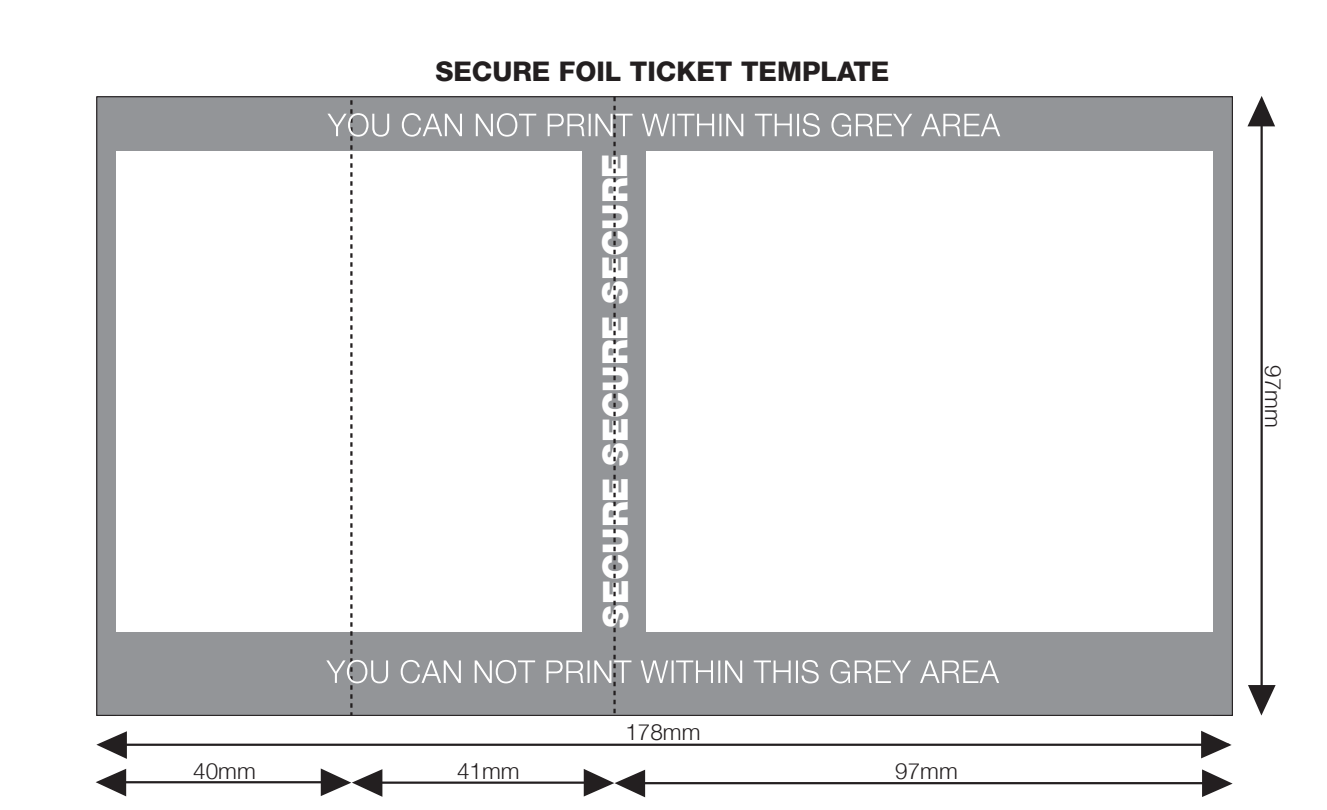
<style>
.page{position:relative;width:1327px;height:810px;background:#fff}
.page>*{position:absolute;margin:0;border:0;box-sizing:border-box;transform-origin:0 0}
.t1{font:900 34.65px "Helvetica Neue";color:#fff}
.t2{font:800 27px "Helvetica Neue";color:#231f20}
.t3{font:300 22.5px "Helvetica Neue";color:#231f20}
</style>
<div class="page">
<div style="left:582px;top:146px;width:63px;height:489px;background:#939598"></div>
<div style="left:97px;top:97px;width:19px;height:618px;background:#939598"></div>
<div style="left:1213px;top:97px;width:19px;height:618px;background:#939598"></div>
<div style="left:97px;top:633px;width:1135px;height:82px;background:#939598"></div>
<div style="left:97px;top:97px;width:1135px;height:54px;background:#939598"></div>
<svg style="left:401px;top:660px;width:60px;height:23px"></svg>
<svg style="left:475px;top:660px;width:60px;height:23px"></svg>
<svg style="left:546px;top:660px;width:37px;height:23px"></svg>
<hr style="left:587px;top:660px;width:2px;height:23px;background:#fff">
<svg style="left:640px;top:660px;width:28px;height:23px"></svg>
<hr style="left:671px;top:660px;width:2px;height:23px;background:#fff">
<svg style="left:676px;top:660px;width:37px;height:23px"></svg>
<hr style="left:718px;top:660px;width:2px;height:23px;background:#fff">
<svg style="left:725px;top:660px;width:17px;height:23px"></svg>
<svg style="left:753px;top:660px;width:37px;height:23px"></svg>
<hr style="left:796px;top:661px;width:2px;height:22px;background:#fff">
<svg style="left:801px;top:660px;width:17px;height:23px"></svg>
<svg style="left:830px;top:660px;width:81px;height:23px"></svg>
<svg style="left:920px;top:661px;width:79px;height:22px"></svg>
<svg style="left:326px;top:100px;width:63px;height:615px"></svg>
<svg style="left:402px;top:113px;width:60px;height:24px"></svg>
<svg style="left:476px;top:113px;width:60px;height:24px"></svg>
<svg style="left:547px;top:114px;width:37px;height:22px"></svg>
<hr style="left:588px;top:114px;width:3px;height:22px;background:#fff">
<svg style="left:594px;top:97px;width:38px;height:618px"></svg>
<svg style="left:642px;top:114px;width:27px;height:22px"></svg>
<hr style="left:672px;top:114px;width:3px;height:22px;background:#fff">
<svg style="left:677px;top:114px;width:37px;height:22px"></svg>
<hr style="left:719px;top:114px;width:2px;height:22px;background:#fff">
<svg style="left:726px;top:114px;width:17px;height:22px"></svg>
<svg style="left:755px;top:114px;width:37px;height:22px"></svg>
<hr style="left:797px;top:114px;width:2px;height:22px;background:#fff">
<svg style="left:802px;top:113px;width:18px;height:24px"></svg>
<svg style="left:831px;top:113px;width:81px;height:24px"></svg>
<svg style="left:921px;top:114px;width:79px;height:22px"></svg>
<hr style="left:1260px;top:105px;width:2px;height:603px;background:#231f20">
<svg style="left:1247px;top:96px;width:28px;height:30px"></svg>
<svg style="left:1248px;top:685px;width:27px;height:31px"></svg>
<hr style="left:105px;top:744px;width:1124px;height:2px;background:#231f20">
<svg style="left:96px;top:731px;width:31px;height:28px"></svg>
<svg style="left:1201px;top:731px;width:30px;height:27px"></svg>
<hr style="left:105px;top:781px;width:238px;height:2px;background:#231f20">
<svg style="left:96px;top:769px;width:30px;height:27px"></svg>
<hr style="left:361px;top:782px;width:248px;height:2px;background:#231f20">
<svg style="left:321px;top:768px;width:61px;height:29px"></svg>
<hr style="left:623px;top:782px;width:593px;height:2px;background:#231f20">
<svg style="left:584px;top:769px;width:61px;height:28px"></svg>
<svg style="left:1202px;top:769px;width:30px;height:28px"></svg>
<p class="t2" style="left:435px;top:56px;width:455px">SECURE FOIL TICKET TEMPLATE</p>
<p class="t1" style="left:594px;top:628px;width:476px;rotate:-90deg">SECURE SECURE SECURE</p>
<p class="t3" style="left:625px;top:718px;width:77px">178mm</p>
<p class="t3" style="left:193px;top:757px;width:64px">40mm</p>
<p class="t3" style="left:457px;top:757px;width:64px">41mm</p>
<p class="t3" style="left:895px;top:757px;width:64px">97mm</p>
<p class="t3" style="left:1287px;top:365px;width:64px;rotate:90deg">97mm</p>
</div>
